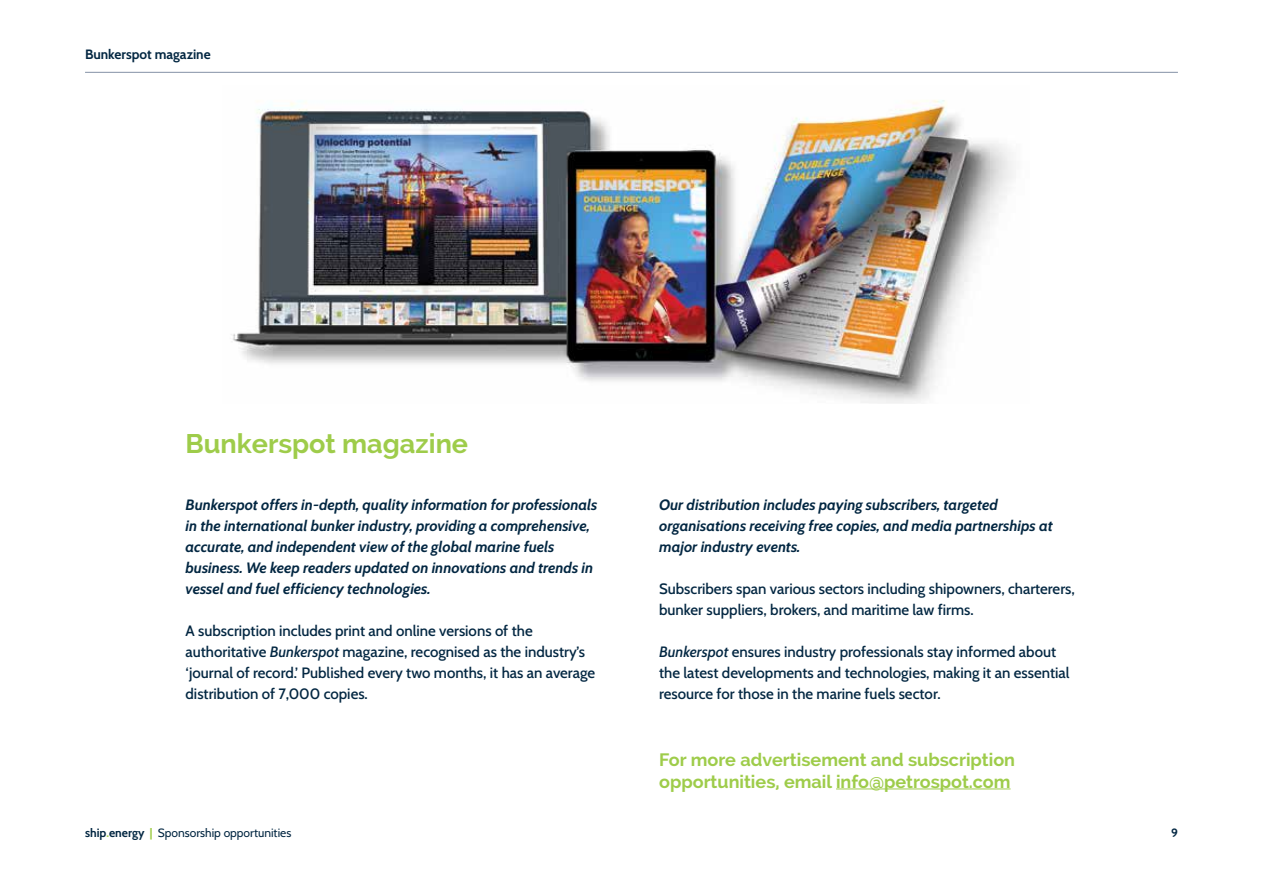
<style>
.page{position:relative;width:1263px;height:893px;background:#fff}
.page>*{position:absolute;margin:0;border:0;box-sizing:border-box;transform-origin:0 0}
.t1{font:700 27px "Raleway";color:#9ecc4a}
.t2{font:700 18px/21.6px "Raleway";color:#9ecc4a}
.t3{font:500 15px/21px "Cabin";color:#032742}
.t4{font:italic 700 15px/21px "Cabin";color:#032742}
.t5{font:700 13.5px "Cabin";color:#032742}
.t6{font:12px "Cabin";color:#032742}
.t7{font:700 12px "Cabin";color:#032742}
.s1{font-style:italic}
.s2{font-weight:700}
.s3{font-weight:700;color:#9ecc4a}
</style>
<div class="page">
<hr style="left:85px;top:72px;width:1093px;height:1px;background:#8492a6">
<hr style="left:836px;top:788px;width:174px;height:1px;background:#9ecc4a">
<img style="left:231px;top:100px;width:783px;height:303px">
<p class="t5" style="left:85px;top:44px;width:127px">Bunkerspot magazine</p>
<h1 class="t1" style="left:186px;top:428px;width:284px">Bunkerspot magazine</h1>
<p class="t4" style="left:186px;top:493px;width:413px">Bunkerspot offers in-depth, quality information for professionals in the international bunker industry, providing a comprehensive, accurate, and independent view of the global marine fuels business. We keep readers updated on innovations and trends in vessel and fuel efficiency technologies.</p>
<p class="t3" style="left:186px;top:619px;width:411px">A subscription includes print and online versions of the authoritative <span class="s1">Bunkerspot</span> magazine, recognised as the industry’s ‘journal of record.’ Published every two months, it has an average distribution of 7,000 copies.</p>
<p class="t4" style="left:659px;top:493px;width:395px">Our distribution includes paying subscribers, targeted organisations receiving free copies, and media partnerships at major industry events.</p>
<p class="t3" style="left:659px;top:577px;width:417px">Subscribers span various sectors including shipowners, charterers, bunker suppliers, brokers, and maritime law firms.</p>
<p class="t3" style="left:659px;top:640px;width:412px"><span class="s1">Bunkerspot</span> ensures industry professionals stay informed about the latest developments and technologies, making it an essential resource for those in the marine fuels sector.</p>
<p class="t2" style="left:659px;top:749px;width:357px">For more advertisement and subscription opportunities, email info@petrospot.com</p>
<p class="t6" style="left:85px;top:823px;width:208px"><span class="s2">ship</span><span class="s3">.</span><span class="s2">energy</span> <span class="s3">|</span> Sponsorship opportunities</p>
<p class="t7" style="left:1171px;top:823px;width:8px">9</p>
</div>
